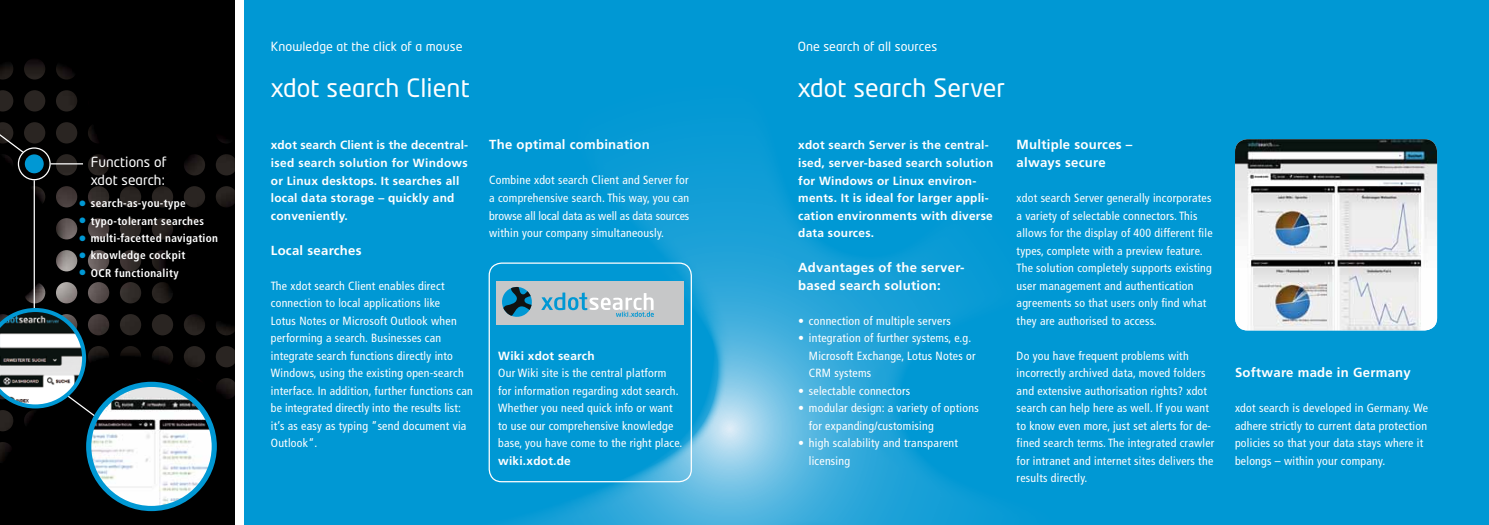
<style>
.page{position:relative;width:1489px;height:525px;background:#fff}
.page>*{position:absolute;margin:0;border:0;box-sizing:border-box;transform-origin:0 0}
.t1{font:25px "Neo Tech";letter-spacing:.005em;color:#fff}
.t2{font:13.75px/17.5px "Neo Tech";letter-spacing:.005em;color:#fff}
.t3{font:700 13.12px/17.5px "Frutiger";letter-spacing:.02em;color:#fff}
.t4{font:12.5px "Neo Tech";letter-spacing:.005em;color:#fff}
.t5{font:condensed 11.88px/17.5px "Frutiger";letter-spacing:.02em;color:#fff}
.t6{font:700 11.88px/17.5px "Frutiger";letter-spacing:.02em;color:#fff}
.t7{font:700 condensed 11.25px "Frutiger";letter-spacing:.03em;color:#fff}
.s1{font-size:16.25px;color:#0098d4}
</style>
<div class="page">
<svg style="left:0;top:0;width:235px;height:524px;background:#070606"></svg>
<div style="left:244px;top:0;width:1244px;height:524px;background:#0098d4"></div>
<svg style="left:490px;top:148px;width:502px;height:376px"></svg>
<svg style="left:18px;top:148px;width:32px;height:31px"></svg>
<div style="left:18px;top:147px;width:33px;height:33px;border:1px solid #fff;border-radius:50%"></div>
<div style="left:25px;top:154px;width:19px;height:19px;background:#0098d4;border-radius:50%"></div>
<svg style="left:0;top:108px;width:25px;height:46px"></svg>
<img style="left:89px;top:384px;width:125px;height:124px">
<div style="left:86px;top:381px;width:131px;height:130px;border:5px solid #0098d4;border-radius:50%"></div>
<hr style="left:34px;top:180px;width:1px;height:130px;background:#fff">
<hr style="left:50px;top:163px;width:33px;height:1px;background:#fff">
<svg style="left:0;top:308px;width:109px;height:119px"></svg>
<img style="left:1235px;top:139px;width:201px;height:191px">
<div style="left:488px;top:262px;width:204px;height:220px;border:1px solid #fff;border-radius:12px"></div>
<div style="left:496px;top:281px;width:188px;height:43px;background:#c6c7c8"></div>
<svg style="left:502px;top:287px;width:30px;height:29px"></svg>
<svg style="left:541px;top:292px;width:113px;height:24px"></svg>
<p class="t2" style="left:91px;top:153px;width:77px">Functions of xdot search:</p>
<p class="t7" style="left:78px;top:196px;width:109px"><span class="s1">•</span> search-as-you-type</p>
<p class="t7" style="left:78px;top:214px;width:127px"><span class="s1">•</span> typo-tolerant searches</p>
<p class="t7" style="left:78px;top:231px;width:141px"><span class="s1">•</span> multi-facetted navigation</p>
<p class="t7" style="left:78px;top:248px;width:109px"><span class="s1">•</span> knowledge cockpit</p>
<p class="t7" style="left:78px;top:266px;width:102px"><span class="s1">•</span> OCR functionality</p>
<p class="t4" style="left:271px;top:38px;width:193px">Knowledge at the click of a mouse</p>
<h1 class="t1" style="left:271px;top:72px;width:200px">xdot search Client</h1>
<p class="t6" style="left:271px;top:136px;width:199px">xdot search Client is the decentral&shy;ised search solution for Windows or Linux desktops. It searches all local data storage – quickly and conveniently.</p>
<p class="t3" style="left:271px;top:241px;width:92px">Local searches</p>
<p class="t5" style="left:271px;top:277px;width:203px">The xdot search Client enables direct connection to local applications like<br>Lotus Notes or Microsoft Outlook when performing a search. Businesses can integrate search functions directly into Windows, using the existing open-search interface. In addition, further functions can be integrated directly into the results list: it’s as easy as typing ”send document via Outlook“.</p>
<p class="t3" style="left:489px;top:136px;width:162px">The optimal combination</p>
<p class="t5" style="left:489px;top:172px;width:201px;text-align:justify">Combine xdot search Client and Server for a comprehensive search. This way, you can browse all local data as well as data sources within your company simultaneously.</p>
<p class="t6" style="left:498px;top:346px;width:98px">Wiki xdot search</p>
<p class="t5" style="left:498px;top:364px;width:185px">Our Wiki site is the central platform for information regarding xdot search.<br>Whether you need quick info or want to use our comprehensive knowledge base, you have come to the right place.</p>
<p class="t6" style="left:498px;top:451px;width:74px">wiki.xdot.de</p>
<p class="t4" style="left:797px;top:38px;width:141px">One search of all sources</p>
<h1 class="t1" style="left:797px;top:72px;width:209px">xdot search Server</h1>
<p class="t6" style="left:798px;top:136px;width:197px">xdot search Server is the central-- ised, server-based search solution for Windows or Linux environ&shy;ments. It is ideal for larger appli&shy;cation environments with diverse data sources.</p>
<p class="t3" style="left:798px;top:258px;width:167px">Advantages of the server&shy;based search solution:</p>
<p class="t5" style="left:798px;top:312px;width:154px">• connection of multiple servers</p>
<p class="t5" style="left:808px;top:329px;width:168px;text-indent:-11px">• integration of further systems, e.g.<br>Microsoft Exchange, Lotus Notes or<br>CRM systems</p>
<p class="t5" style="left:798px;top:382px;width:113px">• selectable connectors</p>
<p class="t5" style="left:808px;top:399px;width:171px;text-indent:-11px">• modular design: a variety of options for expanding/customising</p>
<p class="t5" style="left:808px;top:434px;width:151px;text-indent:-11px">• high scalability and transparent licensing</p>
<p class="t3" style="left:1016px;top:136px;width:117px">Multiple sources – always secure</p>
<p class="t5" style="left:1016px;top:189px;width:197px">xdot search Server generally incorporates a variety of selectable connectors. This allows for the display of 400 different file types, complete with a preview feature.<br>The solution completely supports existing user management and authentication agreements so that users only find what they are authorised to access.</p>
<p class="t5" style="left:1016px;top:347px;width:199px">Do you have frequent problems with incorrectly archived data, moved folders and extensive authorisation rights? xdot search can help here as well. If you want to know even more, just set alerts for de&shy;fined search terms. The integrated crawler for intranet and internet sites delivers the results directly.</p>
<p class="t3" style="left:1234px;top:363px;width:177px">Software made in Germany</p>
<p class="t5" style="left:1234px;top:399px;width:194px">xdot search is developed in Germany. We adhere strictly to current data protection policies so that your data stays where it belongs – within your company.</p>
</div>
